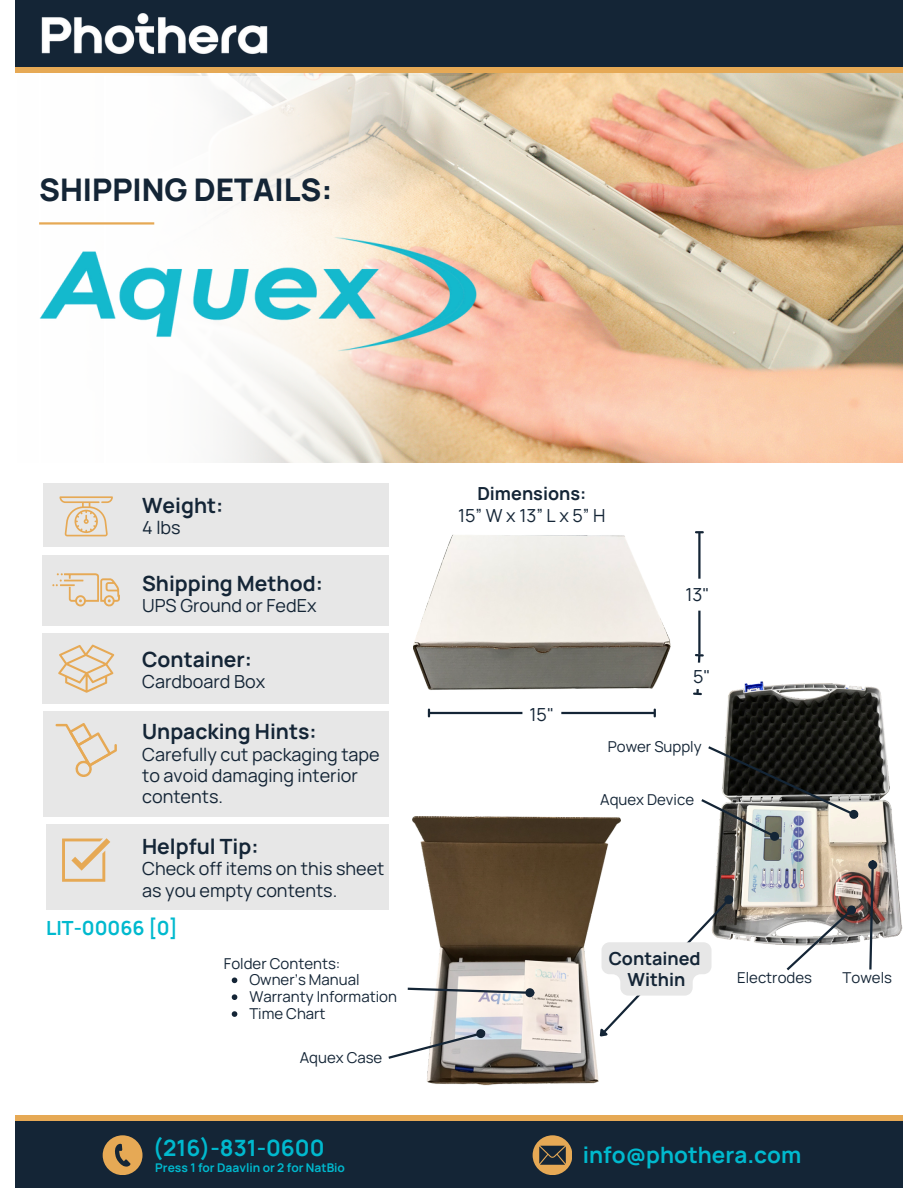
<style>
.page{position:relative;width:918px;height:1188px;background:#fff}
.page>*{position:absolute;margin:0;border:0;box-sizing:border-box;transform-origin:0 0}
.t1{font:800 31.2px "Manrope";color:#142536}
.t2{font:700 22.5px "Manrope";color:#00b9ce}
.t3{font:700 21px "Manrope";color:#142536}
.t4{font:700 19.5px "Manrope";color:#00b9ce}
.t5{font:18px/21.3px "Manrope";color:#142536}
.t6{font:18px/21.3px "Manrope";letter-spacing:.2em;color:#142536;text-align:center}
.t7{font:700 18px/21.3px "Manrope";color:#142536;text-align:center}
.t8{font:15px "Manrope";color:#142536}
.t9{font:700 12px "Manrope";color:#00b9ce}
.s1{font-weight:700}
</style>
<div class="page">
<div style="left:46px;top:825px;width:343px;height:85px;background:#e7e7e7"></div>
<div style="left:43px;top:484px;width:346px;height:63px;background:#e7e7e7"></div>
<svg style="left:60px;top:496px;width:52px;height:40px"></svg>
<div style="left:43px;top:556px;width:346px;height:70px;background:#e7e7e7"></div>
<svg style="left:52px;top:573px;width:68px;height:34px"></svg>
<div style="left:43px;top:634px;width:346px;height:70px;background:#e7e7e7"></div>
<svg style="left:58px;top:645px;width:56px;height:48px"></svg>
<div style="left:43px;top:712px;width:346px;height:105px;background:#e7e7e7"></div>
<svg style="left:56px;top:723px;width:61px;height:54px"></svg>
<svg style="left:62px;top:838px;width:48px;height:44px"></svg>
<img style="left:714px;top:681px;width:189px;height:264px">
<img style="left:413px;top:816px;width:208px;height:270px">
<img style="left:414px;top:534px;width:256px;height:156px">
<svg style="left:388px;top:1027px;width:100px;height:34px"></svg>
<svg style="left:407px;top:986px;width:121px;height:9px"></svg>
<div style="left:526px;top:989px;width:7px;height:7px;background:#142536;border-radius:50%"></div>
<div style="left:525px;top:988px;width:9px;height:9px;border:2px solid #142536;border-radius:50%"></div>
<svg style="left:784px;top:902px;width:75px;height:69px"></svg>
<svg style="left:701px;top:744px;width:160px;height:100px;background:#737471"></svg>
<svg style="left:868px;top:867px;width:7px;height:103px"></svg>
<div style="left:869px;top:861px;width:7px;height:7px;background:#142536;border-radius:50%"></div>
<div style="left:868px;top:860px;width:9px;height:9px;border:2px solid #142536;border-radius:50%"></div>
<hr style="left:698px;top:533px;width:3px;height:121px;background:#142536">
<svg style="left:696px;top:531px;width:7px;height:2px"></svg>
<svg style="left:694px;top:653px;width:9px;height:43px"></svg>
<hr style="left:430px;top:712px;width:224px;height:2px;background:#142536">
<svg style="left:654px;top:710px;width:2px;height:6px"></svg>
<svg style="left:428px;top:710px;width:2px;height:6px"></svg>
<div style="left:15px;top:1116px;width:888px;height:66px;background:#e6a955"></div>
<div style="left:15px;top:1121px;width:888px;height:67px;background:#142536"></div>
<img style="left:429px;top:73px;width:474px;height:390px">
<svg style="left:406px;top:76px;width:89px;height:387px;background:#e6c9aa"></svg>
<svg style="left:154px;top:73px;width:252px;height:390px"></svg>
<div style="left:15px;top:4px;width:888px;height:69px;background:#e6a955"></div>
<div style="left:15px;top:0;width:888px;height:67px;background:#142536"></div>
<img style="left:41px;top:13px;width:227px;height:41px">
<hr style="left:39px;top:222px;width:115px;height:3px;background:#e6a955">
<img style="left:39px;top:223px;width:446px;height:143px">
<svg style="left:232px;top:978px;width:5px;height:5px"></svg>
<svg style="left:232px;top:994px;width:5px;height:6px"></svg>
<svg style="left:232px;top:1011px;width:5px;height:6px"></svg>
<svg style="left:594px;top:892px;width:143px;height:151px"></svg>
<div style="left:678px;top:579px;width:39px;height:32px;background:#fff;border-radius:8px"></div>
<div style="left:691px;top:663px;width:21px;height:26px;background:#fff;border-radius:7px"></div>
<div style="left:522px;top:699px;width:39px;height:31px;background:#fff;border-radius:8px"></div>
<svg style="left:103px;top:1135px;width:39px;height:40px"></svg>
<svg style="left:533px;top:1135px;width:39px;height:40px"></svg>
<h4 class="t1" style="left:39px;top:168px;width:295px">SHIPPING DETAILS:</h4>
<p class="t3" style="left:142px;top:490px;width:83px">Weight:</p>
<p class="t5" style="left:142px;top:516px;width:40px">4 lbs</p>
<h6 class="t3" style="left:142px;top:568px;width:182px">Shipping Method:</h6>
<h6 class="t5" style="left:142px;top:595px;width:176px">UPS Ground or FedEx</h6>
<p class="t3" style="left:142px;top:644px;width:111px">Container:</p>
<p class="t5" style="left:142px;top:671px;width:125px">Cardboard Box</p>
<h6 class="t3" style="left:142px;top:717px;width:176px">Unpacking Hints:</h6>
<h6 class="t5" style="left:142px;top:743px;width:239px">Carefully cut packaging tape to avoid damaging interior contents.</h6>
<p class="t3" style="left:142px;top:832px;width:118px">Helpful Tip:</p>
<p class="t5" style="left:142px;top:858px;width:244px">Check off items on this sheet as you empty contents.</p>
<h5 class="t4" style="left:46px;top:914px;width:133px">LIT-00066 [0]</h5>
<h6 class="t8" style="left:224px;top:953px;width:118px">Folder Contents:</h6>
<h6 class="t8" style="left:249px;top:969px;width:112px">Owner’s Manual</h6>
<p class="t8" style="left:249px;top:986px;width:149px">Warranty Information</p>
<h6 class="t8" style="left:249px;top:1003px;width:78px">Time Chart</h6>
<p class="t8" style="left:300px;top:1047px;width:84px">Aquex Case</p>
<p class="t2" style="left:153px;top:1132px;width:173px">(216)-831-0600</p>
<p class="t9" style="left:155px;top:1159px;width:191px">Press 1 for Daavlin or 2 for NatBio</p>
<p class="t6" style="left:458px;top:483px;width:149px"><span class="s1">Dimensions:<br></span>15”Wx13”Lx5”H</p>
<p class="t5" style="left:530px;top:704px;width:26px">15"</p>
<p class="t5" style="left:685px;top:584px;width:26px">13"</p>
<p class="t5" style="left:693px;top:665px;width:19px">5"</p>
<p class="t8" style="left:608px;top:736px;width:95px">Power Supply</p>
<h6 class="t8" style="left:600px;top:789px;width:95px">Aquex Device</h6>
<h6 class="t7" style="left:609px;top:947px;width:94px">Contained<br>Within</h6>
<p class="t8" style="left:737px;top:967px;width:76px">Electrodes</p>
<p class="t8" style="left:843px;top:967px;width:51px">Towels</p>
<p class="t2" style="left:583px;top:1139px;width:220px">info@phothera.com</p>
</div>
